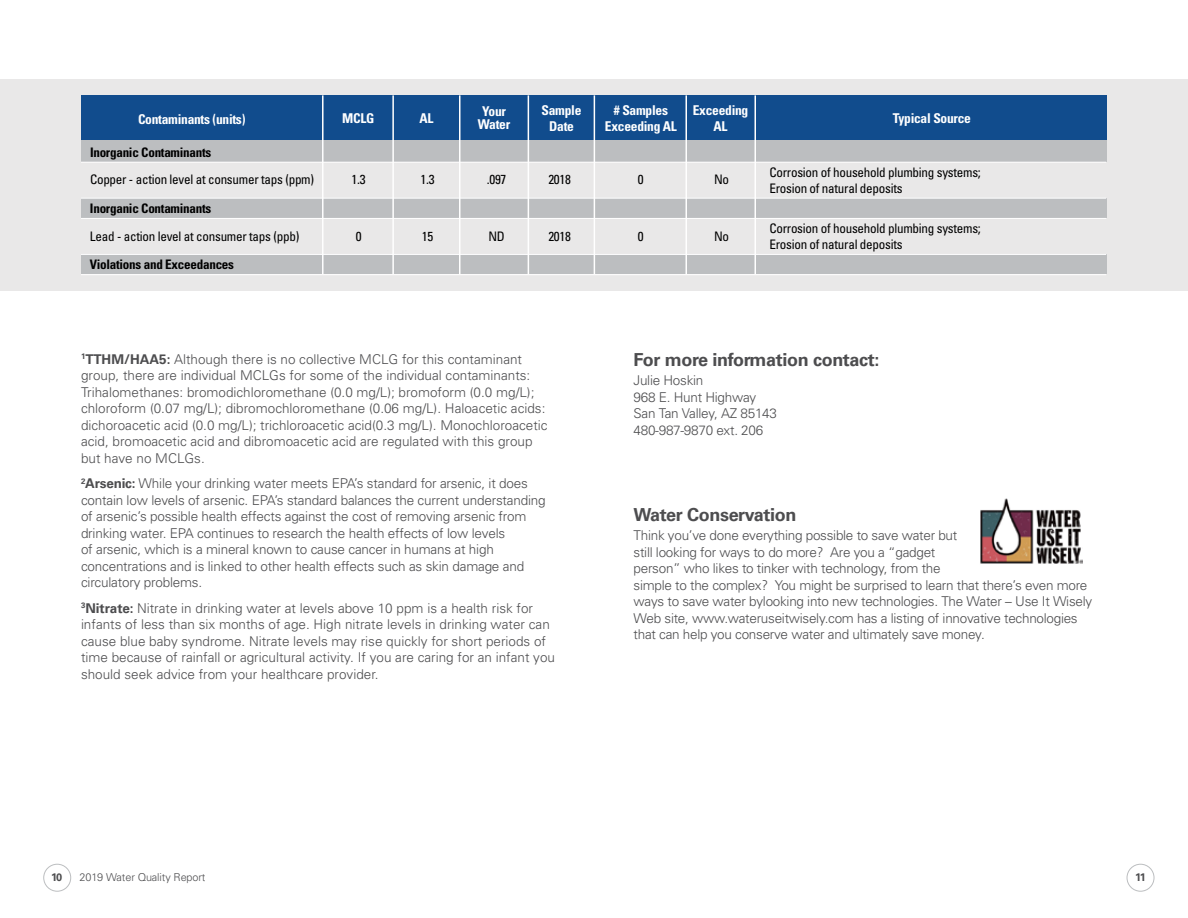
<style>
.page{position:relative;width:1188px;height:918px;background:#fff}
.page>*{position:absolute;margin:0;border:0;box-sizing:border-box;transform-origin:0 0}
.t1{font:700 18px "Univers LT";letter-spacing:-.02em;color:#4d4d4f}
.t2{font:300 13.5px/16.5px "Univers";letter-spacing:-.015em;color:#4d4d4f}
.t3{font:700 condensed 13.5px/16.2px "Univers";letter-spacing:-.02em;color:#fff;text-align:center}
.t4{font:condensed 13.2px/15.8px "Univers";letter-spacing:-.02em;color:#000}
.t5{font:700 condensed 13.2px "Univers";letter-spacing:-.02em;color:#000}
.t6{font:300 10.8px "Univers";letter-spacing:-.01em;color:#4d4d4f}
.t7{font:700 10.8px "Univers LT";color:#4d4d4f}
.s1{font-family:"Univers LT";font-weight:700}
</style>
<div class="page">
<div style="left:44px;top:864px;width:27px;height:27px;border:1px solid #bcbec0;border-radius:50%"></div>
<div style="left:1127px;top:864px;width:27px;height:27px;border:1px solid #bcbec0;border-radius:50%"></div>
<div style="left:0;top:79px;width:1188px;height:212px;background:#e9e8e8"></div>
<div style="left:81px;top:140px;width:1026px;height:22px;background:#bcbec0"></div>
<div style="left:81px;top:199px;width:1026px;height:19px;background:#bcbec0"></div>
<div style="left:81px;top:255px;width:1026px;height:19px;background:#bcbec0"></div>
<div style="left:81px;top:95px;width:1026px;height:45px;background:#114c8d"></div>
<hr style="left:81px;top:162px;width:1025px;height:1px;background:#fff">
<hr style="left:81px;top:198px;width:1025px;height:1px;background:#fff">
<hr style="left:81px;top:218px;width:1025px;height:1px;background:#fff">
<hr style="left:81px;top:254px;width:1025px;height:1px;background:#fff">
<hr style="left:81px;top:274px;width:1025px;height:1px;background:#fff">
<hr style="left:322px;top:95px;width:2px;height:179px;background:#fff">
<hr style="left:459px;top:95px;width:1px;height:179px;background:#fff">
<hr style="left:594px;top:95px;width:1px;height:179px;background:#fff">
<hr style="left:686px;top:95px;width:1px;height:179px;background:#fff">
<hr style="left:754px;top:95px;width:2px;height:179px;background:#fff">
<hr style="left:392px;top:95px;width:2px;height:179px;background:#fff">
<hr style="left:528px;top:95px;width:1px;height:179px;background:#fff">
<img style="left:980px;top:498px;width:103px;height:66px">
<p class="t3" style="left:478px;top:104px;width:34px;line-height:13.5px">Your<br>Water</p>
<p class="t3" style="left:542px;top:102px;width:41px">Sample<br>Date</p>
<p class="t3" style="left:138px;top:111px;width:109px">Contaminants (units)</p>
<p class="t3" style="left:342px;top:110px;width:34px">MCLG</p>
<p class="t3" style="left:420px;top:110px;width:15px">AL</p>
<p class="t3" style="left:605px;top:102px;width:74px"># Samples<br>Exceeding AL</p>
<p class="t3" style="left:693px;top:102px;width:57px">Exceeding<br>AL</p>
<p class="t3" style="left:893px;top:110px;width:80px">Typical Source</p>
<p class="t5" style="left:90px;top:144px;width:123px">Inorganic Contaminants</p>
<p class="t4" style="left:90px;top:171px;width:226px">Copper - action level at consumer taps (ppm)</p>
<p class="t4" style="left:352px;top:171px;width:16px">1.3</p>
<p class="t4" style="left:421px;top:171px;width:16px">1.3</p>
<p class="t4" style="left:487px;top:171px;width:21px">.097</p>
<p class="t4" style="left:548px;top:171px;width:24px">2018</p>
<p class="t4" style="left:638px;top:171px;width:7px">0</p>
<p class="t4" style="left:714px;top:171px;width:17px">No</p>
<p class="t4" style="left:769px;top:164px;width:213px">Corrosion of household plumbing systems;<br>Erosion of natural deposits</p>
<p class="t5" style="left:90px;top:200px;width:123px">Inorganic Contaminants</p>
<p class="t4" style="left:90px;top:228px;width:211px">Lead - action level at consumer taps (ppb)</p>
<p class="t4" style="left:356px;top:228px;width:7px">0</p>
<p class="t4" style="left:422px;top:228px;width:13px">15</p>
<p class="t4" style="left:488px;top:228px;width:18px">ND</p>
<p class="t4" style="left:548px;top:228px;width:24px">2018</p>
<p class="t4" style="left:638px;top:228px;width:7px">0</p>
<p class="t4" style="left:714px;top:228px;width:17px">No</p>
<p class="t4" style="left:769px;top:220px;width:213px">Corrosion of household plumbing systems;<br>Erosion of natural deposits</p>
<p class="t5" style="left:90px;top:256px;width:146px">Violations and Exceedances</p>
<p class="t2" style="left:81px;top:350px;width:468px"><sup>1</sup><span class="s1">TTHM/HAA5:</span> Although there is no collective MCLG for this contaminant group, there are individual MCLGs for some of the individual contaminants:<br>Trihalomethanes: bromodichloromethane (0.0 mg/L); bromoform (0.0 mg/L); chloroform (0.07 mg/L); dibromochloromethane (0.06 mg/L). Haloacetic acids: dichoroacetic acid (0.0 mg/L); trichloroacetic acid(0.3 mg/L). Monochloroacetic acid, bromoacetic acid and dibromoacetic acid are regulated with this group but have no MCLGs.</p>
<p class="t2" style="left:81px;top:475px;width:466px"><sup>2</sup><span class="s1">Arsenic:</span> While your drinking water meets EPA’s standard for arsenic, it does contain low levels of arsenic. EPA’s standard balances the current understanding of arsenic’s possible health effects against the cost of removing arsenic from drinking water. EPA continues to research the health effects of low levels<br>of arsenic, which is a mineral known to cause cancer in humans at high concentrations and is linked to other health effects such as skin damage and circulatory problems.</p>
<p class="t2" style="left:81px;top:599px;width:476px"><sup>3</sup><span class="s1">Nitrate:</span> Nitrate in drinking water at levels above 10 ppm is a health risk for infants of less than six months of age. High nitrate levels in drinking water can cause blue baby syndrome. Nitrate levels may rise quickly for short periods of time because of rainfall or agricultural activity. If you are caring for an infant you should seek advice from your healthcare provider.</p>
<h1 class="t1" style="left:634px;top:349px;width:247px">For more information contact:</h1>
<p class="t2" style="left:634px;top:372px;width:145px">Julie Hoskin<br>968 E. Hunt Highway<br>San Tan Valley, AZ 85143<br>480-987-9870 ext. 206</p>
<h1 class="t1" style="left:634px;top:504px;width:164px">Water Conservation</h1>
<p class="t2" style="left:634px;top:527px;width:460px">Think you’ve done everything possible to save water but<br>still looking for ways to do more? Are you a “gadget<br>person” who likes to tinker with technology, from the<br>simple to the complex? You might be surprised to learn that there’s even more ways to save water bylooking into new technologies. The Water – Use It Wisely Web site, www.wateruseitwisely.com has a listing of innovative technologies that can help you conserve water and ultimately save money.</p>
<p class="t7" style="left:51px;top:871px;width:13px">10</p>
<p class="t6" style="left:80px;top:871px;width:127px">2019 Water Quality Report</p>
<p class="t7" style="left:1135px;top:871px;width:12px">11</p>
</div>
